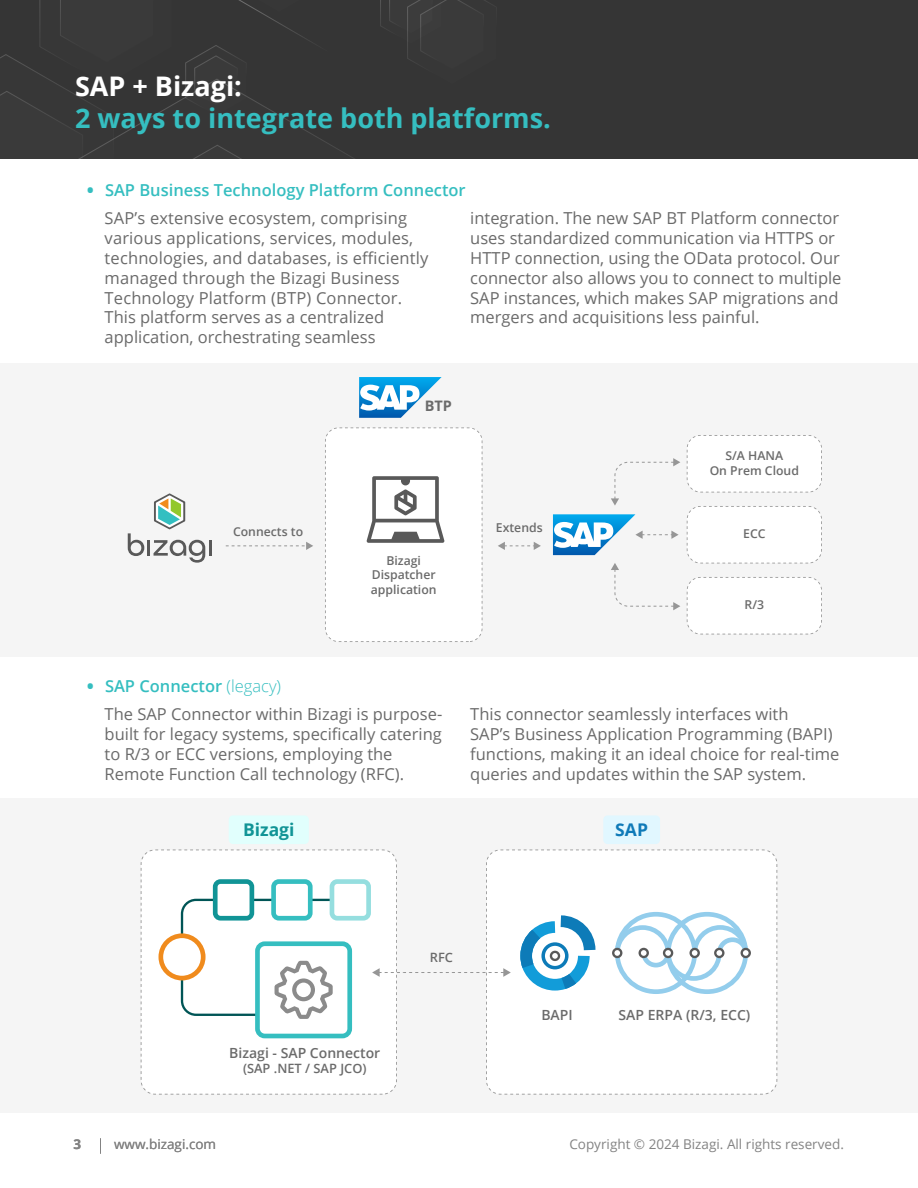
<style>
.page{position:relative;width:918px;height:1188px;background:#fff}
.page>*{position:absolute;margin:0;border:0;box-sizing:border-box;transform-origin:0 0}
.T2{font:700 27px "Open Sans";color:#35bec0}
.T2-2{font:700 27px "Open Sans";color:#fff}
.t1{font:700 17.55px "Open Sans";color:#119496}
.t2{font:700 17.55px "Open Sans";color:#0f7ab8}
.Text{font:16.5px/19.8px "Open Sans";color:#6a6a6a}
.t3{font:600 16.5px "Open Sans";color:#35bec0}
.t4{font:700 14.4px "Open Sans";color:#6b6b6b}
.t5{font:600 13.95px "Open Sans";color:#6b6b6b}
.t6{font:13.5px "Open Sans";color:#838383}
.t7{font:700 13.5px "Open Sans";color:#838383}
.t8{font:600 12.9px "Open Sans";color:#6b6b6b}
.t9{font:600 12.3px/14.7px "Open Sans";color:#6b6b6b;text-align:center}
.s1{font-weight:800}
.s2{font-weight:300}
</style>
<div class="page">
<svg style="left:100px;top:1138px;width:1px;height:16px"></svg>
<div style="left:0;top:0;width:918px;height:159px;background:#353535"></div>
<svg style="left:0;top:0;width:491px;height:159px"></svg>
<div style="left:0;top:363px;width:918px;height:294px;background:#f5f5f5"></div>
<div style="left:0;top:799px;width:918px;height:314px;background:#f5f5f5"></div>
<svg style="left:128px;top:533px;width:16px;height:23px"></svg>
<hr style="left:147px;top:540px;width:3px;height:16px;background:#595959">
<svg style="left:154px;top:540px;width:51px;height:23px"></svg>
<hr style="left:209px;top:540px;width:3px;height:16px;background:#595959">
<svg style="left:154px;top:493px;width:31px;height:36px"></svg>
<svg style="left:226px;top:542px;width:87px;height:8px"></svg>
<svg style="left:498px;top:542px;width:43px;height:8px"></svg>
<svg style="left:611px;top:458px;width:69px;height:48px"></svg>
<svg style="left:611px;top:563px;width:69px;height:47px"></svg>
<div style="left:687px;top:435px;width:135px;height:58px;background:#fff"></div>
<div style="left:687px;top:506px;width:135px;height:57px;background:#fff"></div>
<div style="left:687px;top:577px;width:135px;height:57px;background:#fff"></div>
<svg style="left:359px;top:377px;width:83px;height:41px"></svg>
<svg style="left:553px;top:514px;width:126px;height:41px"></svg>
<svg style="left:325px;top:427px;width:157px;height:215px"></svg>
<div style="left:603px;top:815px;width:57px;height:29px;background:#e1f7ff;border-radius:4px"></div>
<div style="left:229px;top:815px;width:80px;height:29px;background:#e1fffd;border-radius:4px"></div>
<div style="left:141px;top:850px;width:256px;height:245px;background:#fff"></div>
<div style="left:486px;top:850px;width:291px;height:245px;background:#fff"></div>
<svg style="left:275px;top:961px;width:58px;height:58px"></svg>
<div style="left:330px;top:879px;width:41px;height:42px;border:5px solid #95dedf;border-radius:5px"></div>
<div style="left:271px;top:879px;width:42px;height:42px;border:5px solid #35bec0;border-radius:5px"></div>
<div style="left:213px;top:879px;width:41px;height:42px;border:5px solid #119496;border-radius:5px"></div>
<div style="left:255px;top:941px;width:97px;height:97px;border:5px solid #35bec0;border-radius:7px"></div>
<div style="left:159px;top:933px;width:47px;height:47px;border:5px solid #f08b1d;border-radius:50%"></div>
<div style="left:615px;top:912px;width:82px;height:82px;border:5px solid #93cdec;border-radius:50%"></div>
<div style="left:666px;top:912px;width:82px;height:82px;border:5px solid #93cdec;border-radius:50%"></div>
<svg style="left:613px;top:923px;width:137px;height:60px"></svg>
<div style="left:613px;top:949px;width:8px;height:8px;background:#fff;border-radius:50%"></div>
<div style="left:612px;top:948px;width:10px;height:10px;border:2px solid #595959;border-radius:50%"></div>
<div style="left:640px;top:949px;width:8px;height:8px;background:#fff;border-radius:50%"></div>
<div style="left:639px;top:948px;width:10px;height:10px;border:2px solid #595959;border-radius:50%"></div>
<div style="left:664px;top:949px;width:8px;height:8px;background:#fff;border-radius:50%"></div>
<div style="left:663px;top:948px;width:10px;height:10px;border:2px solid #595959;border-radius:50%"></div>
<div style="left:691px;top:949px;width:8px;height:8px;background:#fff;border-radius:50%"></div>
<div style="left:689px;top:948px;width:11px;height:10px;border:2px solid #595959;border-radius:50%"></div>
<div style="left:715px;top:949px;width:8px;height:8px;background:#fff;border-radius:50%"></div>
<div style="left:714px;top:948px;width:11px;height:10px;border:2px solid #595959;border-radius:50%"></div>
<div style="left:742px;top:949px;width:8px;height:8px;background:#fff;border-radius:50%"></div>
<div style="left:741px;top:948px;width:10px;height:10px;border:2px solid #595959;border-radius:50%"></div>
<svg style="left:372px;top:910px;width:229px;height:89px"></svg>
<p class="T2-2" style="left:75px;top:67px;width:168px">SAP + Bizagi:</p>
<p class="T2" style="left:75px;top:99px;width:477px">2 ways to integrate both platforms.</p>
<p class="t3" style="left:87px;top:179px;width:380px"><span class="s1">•</span> SAP Business Technology Platform Connector</p>
<p class="Text" style="left:105px;top:208px;width:325px">SAP’s extensive ecosystem, comprising various applications, services, modules, technologies, and databases, is efficiently managed through the Bizagi Business Technology Platform (BTP) Connector.<br>This platform serves as a centralized application, orchestrating seamless</p>
<p class="Text" style="left:470px;top:208px;width:373px">integration. The new SAP BT Platform connector uses standardized communication via HTTPS or HTTP connection, using the OData protocol. Our connector also allows you to connect to multiple SAP instances, which makes SAP migrations and mergers and acquisitions less painful.</p>
<p class="t4" style="left:425px;top:395px;width:29px">BTP</p>
<p class="t9" style="left:233px;top:524px;width:72px">Connects to</p>
<p class="t9" style="left:496px;top:520px;width:48px">Extends</p>
<p class="t9" style="left:371px;top:553px;width:67px">Bizagi<br>Dispatcher application</p>
<p class="t3" style="left:87px;top:675px;width:196px"><span class="s1">•</span> SAP Connector <span class="s2">(legacy)</span></p>
<p class="t9" style="left:710px;top:448px;width:91px">S/A HANA<br>On Prem Cloud</p>
<p class="t9" style="left:743px;top:526px;width:24px">ECC</p>
<p class="t9" style="left:745px;top:597px;width:21px">R/3</p>
<p class="Text" style="left:105px;top:704px;width:339px">The SAP Connector within Bizagi is purpose&shy;built for legacy systems, specifically catering to R/3 or ECC versions, employing the Remote Function Call technology (RFC).</p>
<p class="Text" style="left:470px;top:704px;width:371px">This connector seamlessly interfaces with<br>SAP’s Business Application Programming (BAPI) functions, making it an ideal choice for real-time queries and updates within the SAP system.</p>
<p class="t1" style="left:243px;top:817px;width:53px">Bizagi</p>
<p class="t2" style="left:615px;top:817px;width:34px">SAP</p>
<p class="t5" style="left:229px;top:1043px;width:153px">Bizagi - SAP Connector</p>
<p class="t8" style="left:243px;top:1060px;width:125px">(SAP .NET / SAP JCO)</p>
<p class="t8" style="left:430px;top:949px;width:25px">RFC</p>
<p class="t5" style="left:541px;top:1005px;width:33px">BAPI</p>
<p class="t5" style="left:619px;top:1005px;width:133px">SAP ERPA (R/3, ECC)</p>
<p class="t7" style="left:74px;top:1134px;width:9px">3</p>
<p class="t6" style="left:114px;top:1135px;width:104px">www.bizagi.com</p>
<p class="t6" style="left:569px;top:1135px;width:276px">Copyright © 2024 Bizagi. All rights reserved.</p>
</div>
